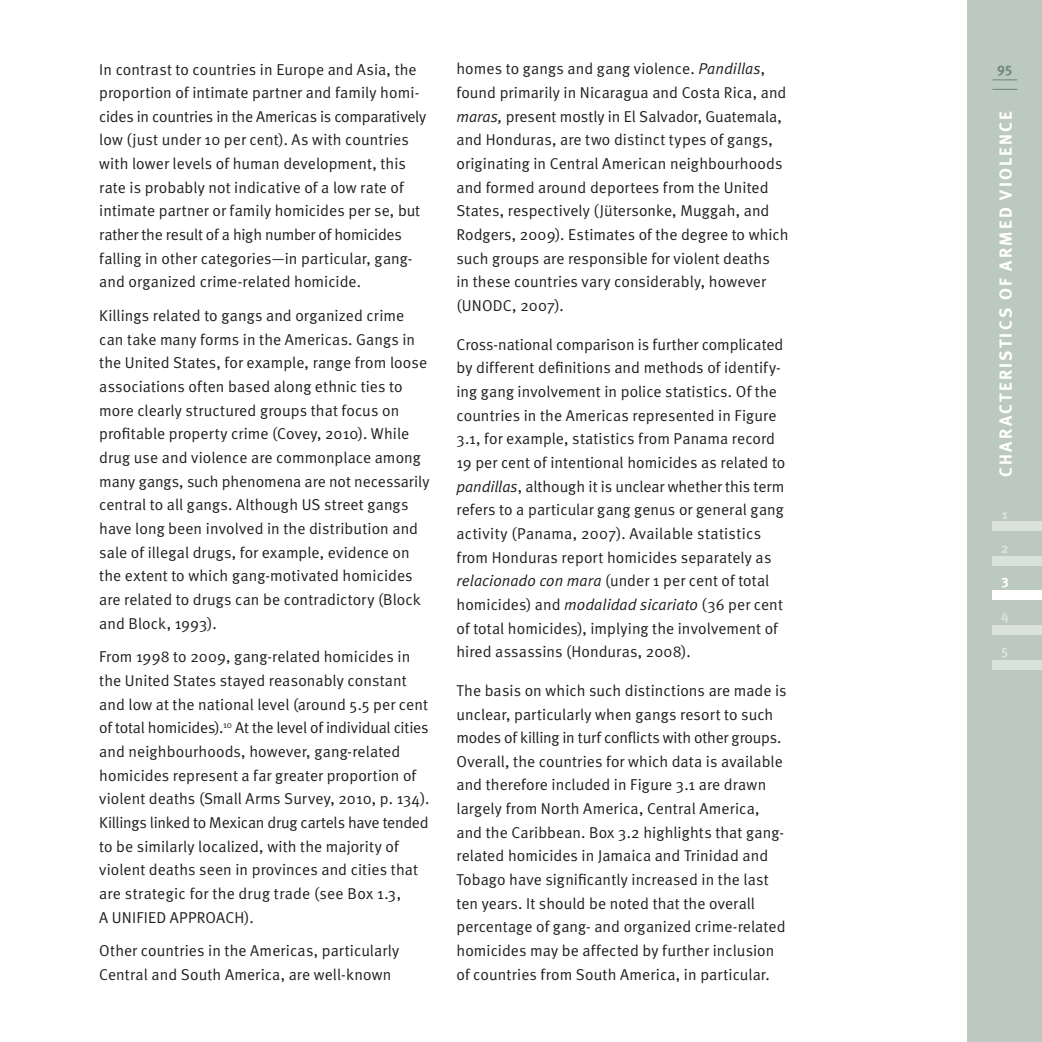
<style>
.page{position:relative;width:1042px;height:1042px;background:#fff}
.page>*{position:absolute;margin:0;border:0;box-sizing:border-box;transform-origin:0 0}
.t1{font:700 17.5px "Meta";letter-spacing:.12em;color:#fff}
.t2{font:15.75px/23.6px "Meta Normal";letter-spacing:.005em;color:#231f20}
.t3{font:700 14px "Meta";color:#d9e2dc}
.t4{font:700 14px "Meta";color:#6e8878}
.t5{font:700 14px "Meta";color:#fff}
.s1{font-style:italic}
</style>
<div class="page">
<div style="left:967px;top:0;width:75px;height:1042px;background:#bbc9c0"></div>
<svg style="left:992px;top:80px;width:25px;height:1px"></svg>
<svg style="left:992px;top:89px;width:25px;height:1px"></svg>
<div style="left:992px;top:521px;width:50px;height:10px;background:#d9e2dc"></div>
<div style="left:992px;top:556px;width:50px;height:10px;background:#d9e2dc"></div>
<div style="left:992px;top:590px;width:50px;height:10px;background:#fff"></div>
<div style="left:992px;top:625px;width:50px;height:10px;background:#d9e2dc"></div>
<div style="left:992px;top:660px;width:50px;height:10px;background:#d9e2dc"></div>
<p class="t2" style="left:99px;top:58px;width:329px">In contrast to countries in Europe and Asia, the proportion of intimate partner and family homi&shy;cides in countries in the Americas is comparatively low (just under 10 per cent). As with countries with lower levels of human development, this rate is probably not indicative of a low rate of intimate partner or family homicides per se, but rather the result of a high number of homicides falling in other categories—in particular, gang&shy;and organized crime-related homicide.</p>
<p class="t2" style="left:99px;top:305px;width:332px">Killings related to gangs and organized crime can take many forms in the Americas. Gangs in the United States, for example, range from loose associations often based along ethnic ties to more clearly structured groups that focus on profitable property crime (Covey, 2010). While drug use and violence are commonplace among many gangs, such phenomena are not necessarily central to all gangs. Although US street gangs have long been involved in the distribution and sale of illegal drugs, for example, evidence on the extent to which gang-motivated homicides are related to drugs can be contradictory (Block and Block, 1993).</p>
<p class="t2" style="left:99px;top:646px;width:332px">From 1998 to 2009, gang-related homicides in the United States stayed reasonably constant and low at the national level (around 5.5 per cent of total homicides).<sup>10</sup> At the level of individual cities and neighbourhoods, however, gang-related homicides represent a far greater proportion of violent deaths (Small Arms Survey, 2010, p. 134).<br>Killings linked to Mexican drug cartels have tended to be similarly localized, with the majority of violent deaths seen in provinces and cities that are strategic for the drug trade (see Box 1.3,<br>A UNIFIED APPROACH).</p>
<p class="t2" style="left:99px;top:940px;width:301px">Other countries in the Americas, particularly<br>Central and South America, are well-known</p>
<p class="t2" style="left:456px;top:58px;width:334px">homes to gangs and gang violence. <span class="s1">Pandillas</span>, found primarily in Nicaragua and Costa Rica, and <span class="s1">maras,</span> present mostly in El Salvador, Guatemala, and Honduras, are two distinct types of gangs, originating in Central American neighbourhoods and formed around deportees from the United States, respectively (Jütersonke, Muggah, and Rodgers, 2009). Estimates of the degree to which such groups are responsible for violent deaths<br>in these countries vary considerably, however (UNODC, 2007).</p>
<p class="t2" style="left:456px;top:333px;width:330px">Cross-national comparison is further complicated by different definitions and methods of identify&shy;ing gang involvement in police statistics. Of the countries in the Americas represented in Figure 3.1, for example, statistics from Panama record 19 per cent of intentional homicides as related to <span class="s1">pandillas</span>, although it is unclear whether this term refers to a particular gang genus or general gang activity (Panama, 2007). Available statistics from Honduras report homicides separately as <span class="s1">relacionado con mara</span> (under 1 per cent of total homicides) and <span class="s1">modalidad sicariato</span> (36 per cent of total homicides), implying the involvement of hired assassins (Honduras, 2008).</p>
<p class="t2" style="left:456px;top:680px;width:332px">The basis on which such distinctions are made is unclear, particularly when gangs resort to such modes of killing in turf conflicts with other groups.<br>Overall, the countries for which data is available and therefore included in Figure 3.1 are drawn largely from North America, Central America, and the Caribbean. Box 3.2 highlights that gang&shy;related homicides in Jamaica and Trinidad and Tobago have significantly increased in the last ten years. It should be noted that the overall percentage of gang- and organized crime-related homicides may be affected by further inclusion of countries from South America, in particular.</p>
<p class="t4" style="left:997px;top:63px;width:16px">95</p>
<p class="t1" style="left:999px;top:477px;width:367px;rotate:-90deg">CHARACTERISTICS OF ARMED VIOLENCE</p>
<p class="t3" style="left:1002px;top:508px;width:7px">1</p>
<p class="t3" style="left:1001px;top:543px;width:9px">2</p>
<p class="t5" style="left:1001px;top:575px;width:9px">3</p>
<p class="t3" style="left:1001px;top:610px;width:9px">4</p>
<p class="t3" style="left:1001px;top:644px;width:9px">5</p>
</div>
